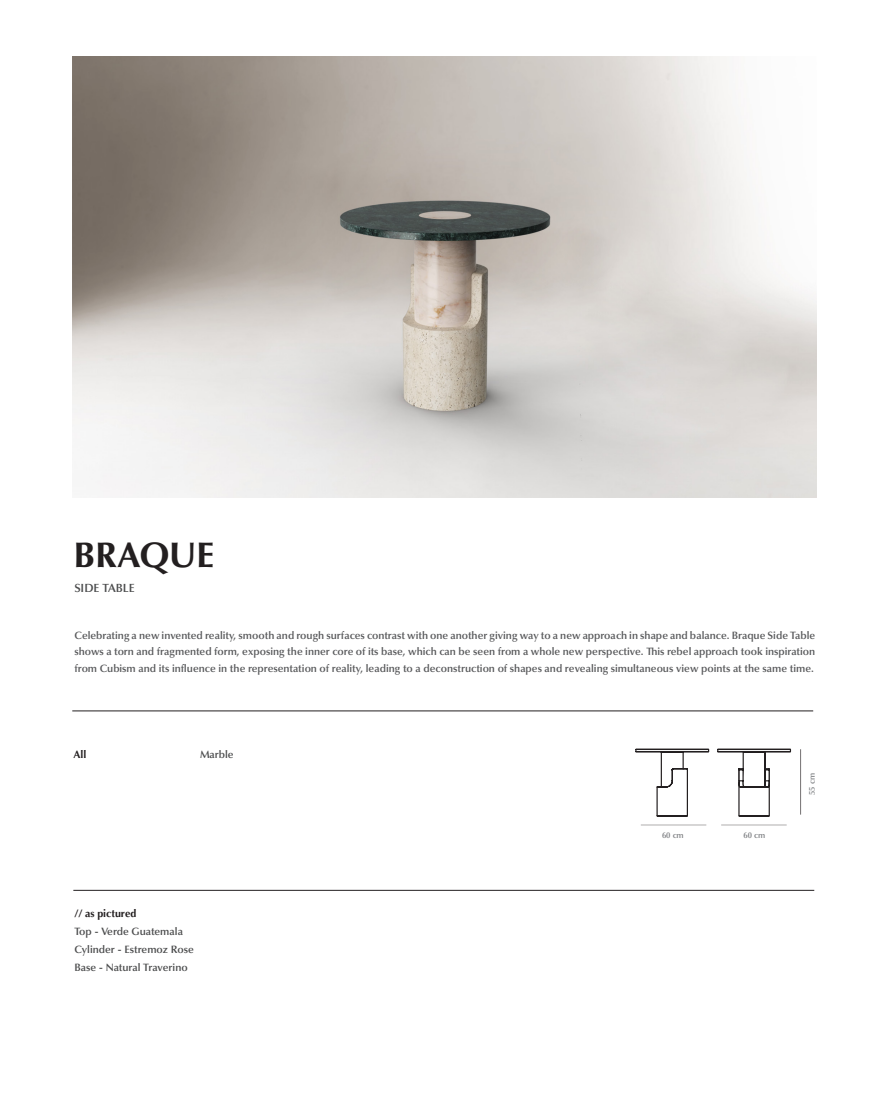
<style>
.page{position:relative;width:893px;height:1106px;background:#fff}
.page>*{position:absolute;margin:0;border:0;box-sizing:border-box;transform-origin:0 0}
.t1{font:700 45px "Bahij Jalal";color:#231f20}
.t2{font:15px "Bahij Jalal";letter-spacing:-.005em;color:#4b4c4d}
.t3{font:13.5px/16.5px "Bahij Jalal";color:#57585a;text-align:justify}
.t4{font:13.5px/18px "Bahij Jalal";color:#4b4c4d}
.t5{font:700 13.5px "Bahij Jalal";color:#231f20}
.t6{font:10.5px "Bahij Jalal";color:#808285}
</style>
<div class="page">
<hr style="left:72px;top:710px;width:741px;height:1px;background:#231f20">
<hr style="left:73px;top:890px;width:741px;height:1px;background:#231f20">
<hr style="left:800px;top:749px;width:1px;height:65px;background:#231f20">
<hr style="left:641px;top:824px;width:65px;height:1px;background:#231f20">
<hr style="left:721px;top:824px;width:66px;height:1px;background:#231f20">
<img style="left:72px;top:57px;width:744px;height:440px">
<svg style="left:635px;top:748px;width:157px;height:69px"></svg>
<h1 class="t1" style="left:73px;top:524px;width:143px">BRAQUE</h1>
<p class="t2" style="left:74px;top:578px;width:62px">SIDE TABLE</p>
<p class="t3" style="left:74px;top:626px;width:742px">Celebrating a new invented reality, smooth and rough surfaces contrast with one another giving way to a new approach in shape and balance. Braque Side Table shows a torn and fragmented form, exposing the inner core of its base, which can be seen from a whole new perspective. This rebel approach took inspiration from Cubism and its influence in the representation of reality, leading to a deconstruction of shapes and revealing simultaneous view points at the same time.</p>
<p class="t5" style="left:73px;top:745px;width:15px">All</p>
<p class="t4" style="left:200px;top:744px;width:35px">Marble</p>
<p class="t5" style="left:74px;top:904px;width:64px">// as pictured</p>
<p class="t4" style="left:74px;top:921px;width:121px">Top - Verde Guatemala<br>Cylinder - Estremoz Rose<br>Base - Natural Traverino</p>
<p class="t6" style="left:662px;top:828px;width:23px">60 cm</p>
<p class="t6" style="left:743px;top:828px;width:23px">60 cm</p>
<p class="t6" style="left:805px;top:795px;width:23px;rotate:-90deg">55 cm</p>
</div>
